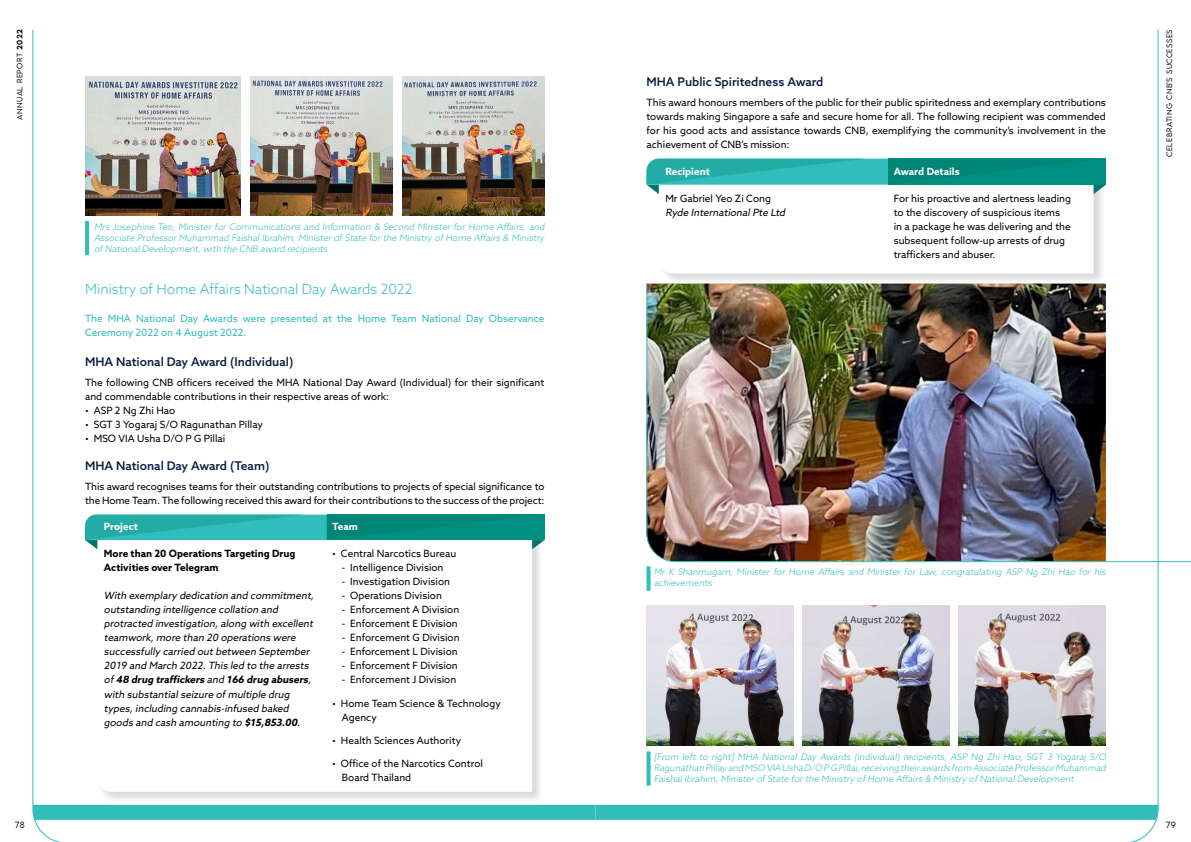
<style>
.page{position:relative;width:1191px;height:842px;background:#fff}
.page>*{position:absolute;margin:0;border:0;box-sizing:border-box;transform-origin:0 0}
.t1{font:300 14px "Azo Sans";color:#31bdbb}
.t2{font:500 12px "Azo Sans";color:#081f3f}
.t3{font:10px/14px "Azo Sans";color:#000}
.t4{font:italic 10px/14px "Azo Sans";color:#000}
.t5{font:10px/14px "Azo Sans";color:#31bdbb}
.t6{font:700 10px/14px "Azo Sans";color:#000}
.t7{font:700 10px "Azo Sans";color:#fff}
.t8{font:italic 300 9px/11px "Azo Sans";color:#31bdbb;text-align:justify}
.t9{font:300 8px "LEMONMILK";color:#000}
.t10{font:300 7px "LEMONMILK";letter-spacing:.07em;color:#000}
.s1{font-weight:500}
.s2{font-weight:700}
</style>
<div class="page">
<img style="left:32px;top:29px;width:1127px;height:813px">
<p class="t10" style="left:15px;top:120px;width:92px;rotate:-90deg">ANNUAL REPORT <span class="s1">2022</span></p>
<p class="t10" style="left:1165px;top:157px;width:129px;rotate:-90deg">Celebrating CNB’s Successes</p>
<p class="t2" style="left:646px;top:74px;width:178px">MHA Public Spiritedness Award</p>
<p class="t3" style="left:646px;top:95px;width:461px;text-align:justify">This award honours members of the public for their public spiritedness and exemplary contributions towards making Singapore a safe and secure home for all. The following recipient was commended for his good acts and assistance towards CNB, exemplifying the community’s involvement in the achievement of CNB’s mission:</p>
<p class="t8" style="left:94px;top:221px;width:454px">Mrs Josephine Teo, Minister for Communications and Information &amp; Second Minister for Home Affairs, and Associate ProfessorMuhammad FaishalIbrahim,MinisterofState forthe Ministry ofHome Affairs &amp; Ministry ofNationalDevelopment,with the CNB award recipients</p>
<h1 class="t1" style="left:85px;top:280px;width:329px">Ministry of Home Affairs National Day Awards 2022</h1>
<p class="t5" style="left:85px;top:312px;width:461px">The MHA National Day Awards were presented at the Home Team National Day Observance<br>Ceremony 2022 on 4 August 2022.</p>
<p class="t2" style="left:85px;top:353px;width:210px">MHA National Day Award (Individual)</p>
<p class="t3" style="left:85px;top:375px;width:461px">The following CNB officers received the MHA National Day Award (Individual) for their significant and commendable contributions in their respective areas of work:</p>
<p class="t3" style="left:85px;top:403px;width:92px">• ASP 2 Ng Zhi Hao</p>
<p class="t3" style="left:85px;top:417px;width:179px">• SGT 3 Yogaraj S/O Ragunathan Pillay</p>
<p class="t3" style="left:85px;top:431px;width:142px">• MSO VIA Usha D/O P G Pillai</p>
<p class="t2" style="left:85px;top:458px;width:186px">MHA National Day Award (Team)</p>
<p class="t3" style="left:85px;top:480px;width:461px">This award recognises teams for their outstanding contributions to projects of special significance to the Home Team. The following received this award for their contributions to the success of the project:</p>
<p class="t7" style="left:104px;top:520px;width:36px">Project</p>
<p class="t6" style="left:104px;top:547px;width:193px">More than 20 Operations Targeting Drug<br>Activities over Telegram</p>
<p class="t4" style="left:104px;top:589px;width:214px">With exemplary dedication and commitment, outstanding intelligence collation and protracted investigation,along with excellent teamwork,more than 20 operations were successfully carried outbetween September 2019 and March 2022.This led to the arrests of<span class="s2">48 drug traffickers</span> and <span class="s2">166 drug abusers</span>, with substantialseizure ofmultiple drug types,including cannabis-infused baked goods and cash amounting to <span class="s2">$15,853.00</span>.</p>
<p class="t7" style="left:332px;top:520px;width:27px">Team</p>
<p class="t3" style="left:332px;top:547px;width:125px">• Central Narcotics Bureau</p>
<p class="t3" style="left:342px;top:561px;width:103px">- Intelligence Division</p>
<p class="t3" style="left:342px;top:575px;width:110px">- Investigation Division</p>
<p class="t3" style="left:342px;top:589px;width:101px">- Operations Division</p>
<p class="t3" style="left:342px;top:603px;width:119px">- Enforcement A Division</p>
<p class="t3" style="left:342px;top:617px;width:117px">- Enforcement E Division</p>
<p class="t3" style="left:342px;top:631px;width:119px">- Enforcement G Division</p>
<p class="t3" style="left:342px;top:645px;width:117px">- Enforcement L Division</p>
<p class="t3" style="left:342px;top:659px;width:117px">- Enforcement F Division</p>
<p class="t3" style="left:342px;top:673px;width:116px">- Enforcement J Division</p>
<p class="t3" style="left:342px;top:696px;width:160px;text-indent:-10px">• Home Team Science &amp; Technology<br>Agency</p>
<p class="t3" style="left:332px;top:733px;width:130px">• Health Sciences Authority</p>
<p class="t3" style="left:342px;top:756px;width:142px;text-indent:-10px">• Office of the Narcotics Control<br>Board Thailand</p>
<p class="t7" style="left:665px;top:164px;width:46px">Recipient</p>
<p class="t3" style="left:665px;top:191px;width:107px">Mr Gabriel Yeo Zi Cong</p>
<p class="t4" style="left:665px;top:205px;width:124px">Ryde InternationalPte Ltd</p>
<p class="t7" style="left:893px;top:164px;width:67px">Award Details</p>
<p class="t3" style="left:893px;top:191px;width:179px">For his proactive and alertness leading to the discovery of suspicious items<br>in a package he was delivering and the subsequent follow-up arrests of drug traffickers and abuser.</p>
<p class="t8" style="left:654px;top:566px;width:456px">Mr K Shanmugam, Minister for Home Affairs and Minister for Law, congratulating ASP Ng Zhi Hao for his achievements</p>
<p class="t8" style="left:654px;top:751px;width:456px">[From left to right] MHA National Day Awards (Individual) recipients, ASP Ng Zhi Hao, SGT 3 Yogaraj S/O Ragunathan Pillay and MSO VIA Usha D/O P G Pillai,receiving theirawards from Associate ProfessorMuhammad FaishalIbrahim,MinisterofState forthe Ministry ofHome Affairs &amp; Ministry ofNationalDevelopment</p>
<p class="t9" style="left:15px;top:820px;width:11px">78</p>
<p class="t9" style="left:1165px;top:820px;width:12px">79</p>
</div>
